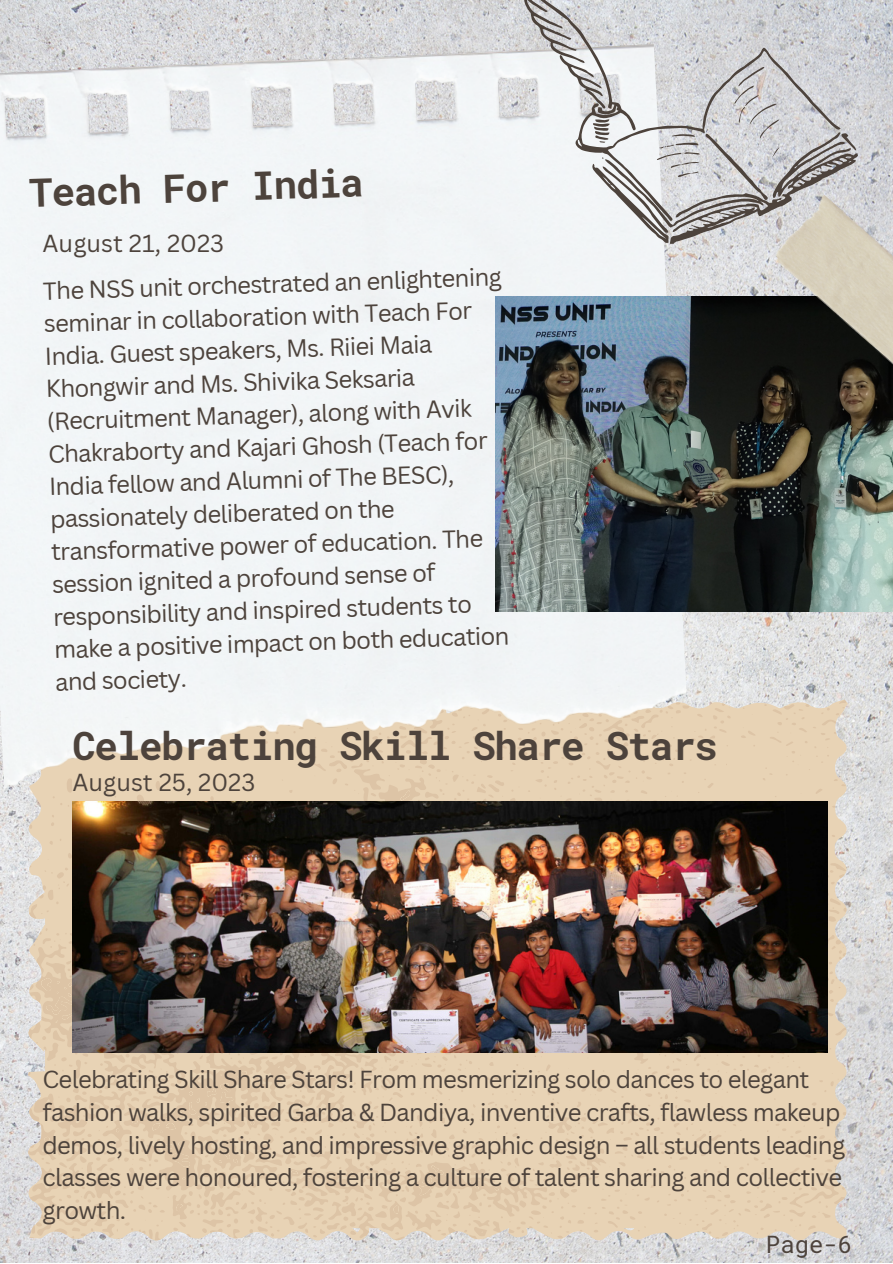
<style>
.page{position:relative;width:893px;height:1264px;background:#fff}
.page>*{position:absolute;margin:0;border:0;box-sizing:border-box;transform-origin:0 0}
.t1{font:700 39px "Roboto Mono";letter-spacing:-.03em;color:#4d433c}
.t2{font:24px/32.5px "Canva Sans";letter-spacing:-.03em;color:#4d433c}
.t3{font:24px "Canva Sans";color:#4d433c}
.t4{font:24px "Roboto Mono";color:#4d433c}
</style>
<div class="page">
<img style="left:0;top:0;width:892px;height:1262px">
<svg style="left:28px;top:700px;width:818px;height:540px;background:#e3cfb3"></svg>
<img style="left:0;top:0;width:690px;height:806px">
<svg style="left:519px;top:0;width:321px;height:222px"></svg>
<svg style="left:558px;top:55px;width:299px;height:189px"></svg>
<img style="left:495px;top:297px;width:397px;height:315px">
<img style="left:767px;top:194px;width:125px;height:231px">
<img style="left:72px;top:802px;width:755px;height:250px">
<p class="t1" style="left:29px;top:167px;width:336px;rotate:-2deg">Teach For India</p>
<p class="t3" style="left:43px;top:226px;width:183px">August 21, 2023</p>
<p class="t2" style="left:41px;top:275px;width:462px;rotate:-2deg">The NSS unit orchestrated an enlightening seminar in collaboration with Teach For India. Guest speakers, Ms. Riiei Maia Khongwir and Ms. Shivika Seksaria (Recruitment Manager), along with Avik Chakraborty and Kajari Ghosh (Teach for India fellow and Alumni of The BESC), passionately deliberated on the transformative power of education. The session ignited a profound sense of responsibility and inspired students to make a positive impact on both education and society.</p>
<p class="t1" style="left:72px;top:718px;width:647px">Celebrating Skill Share Stars</p>
<p class="t3" style="left:72px;top:765px;width:184px">August 25, 2023</p>
<p class="t2" style="left:43px;top:1062px;width:804px">Celebrating Skill Share Stars! From mesmerizing solo dances to elegant fashion walks, spirited Garba &amp; Dandiya, inventive crafts, flawless makeup demos, lively hosting, and impressive graphic design – all students leading classes were honoured, fostering a culture of talent sharing and collective growth.</p>
<p class="t4" style="left:765px;top:1227px;width:88px">Page-6</p>
</div>
